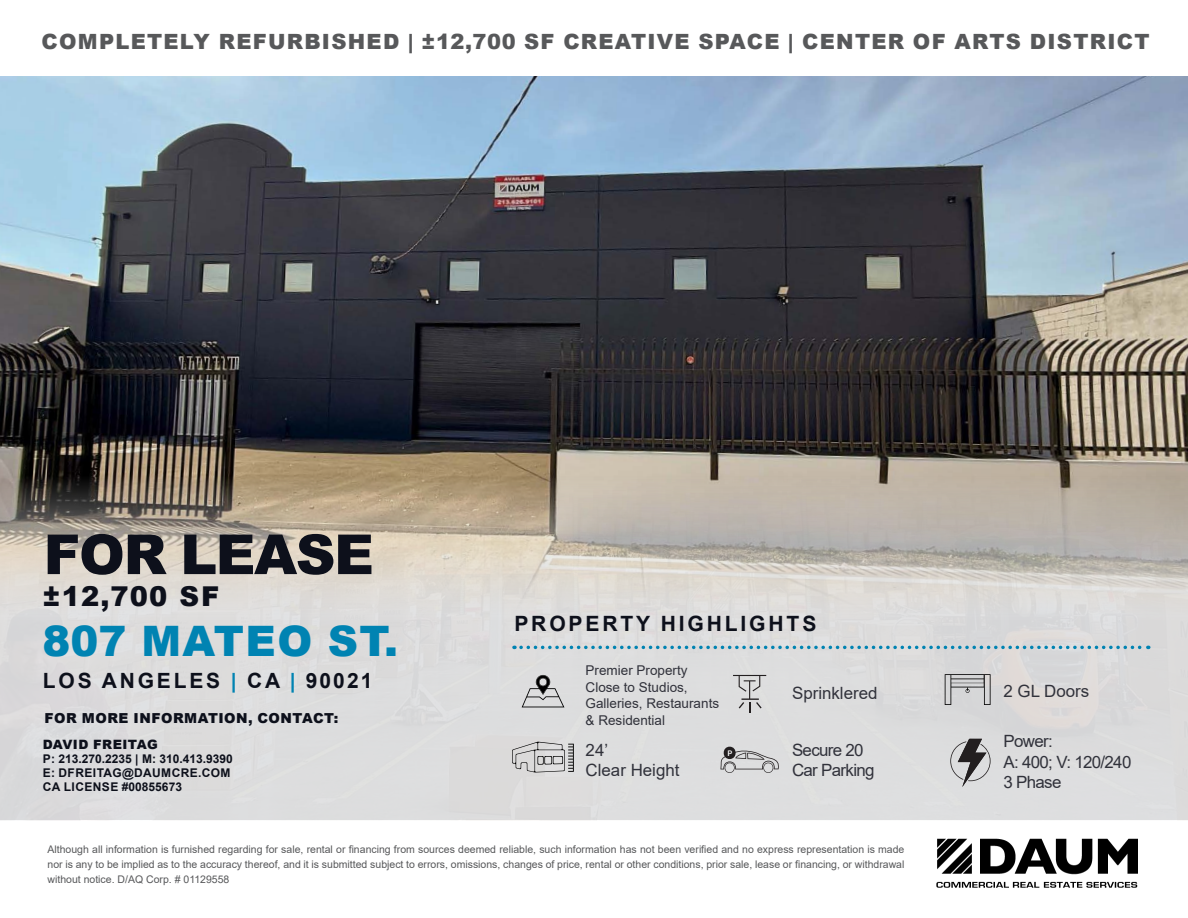
<style>
.page{position:relative;width:1188px;height:918px;background:#fff}
.page>*{position:absolute;margin:0;border:0;box-sizing:border-box;transform-origin:0 0}
.t1{font:900 55.2px "Arial";letter-spacing:-.025em;color:#0d101b}
.t2{font:900 42px "Arial";letter-spacing:.035em;color:#0083b2}
.t3{font:900 27.3px "Arial";letter-spacing:.04em;color:#0d101b}
.t4{font:700 21.15px "Arial";letter-spacing:.135em;color:#0d101b}
.t5{font:900 21px "Arial";letter-spacing:.06em;color:#57585a}
.t6{font:700 21px "Arial";letter-spacing:.135em;color:#0d101b}
.t7{font:16.95px/20.2px "Arial";letter-spacing:-.04em;color:#31323b}
.t8{font:16.95px "Arial";color:#31323b}
.t9{font:900 13.8px "Arial";letter-spacing:.035em;color:#0d101b}
.t10{font:13.5px/16.5px "Arial";color:#31323b}
.t11{font:900 12.9px "Arial";letter-spacing:.035em;color:#0d101b}
.t12{font:700 12px "Arial";color:#0d101b}
.t13{font:700 12px "Arial";letter-spacing:.035em;color:#0d101b}
.t14{font:10.5px/15px "Arial";color:#57585a;text-align:justify}
.t15{font:700 7.8px "Lato";color:#fff}
.s1{color:#0083b2}
</style>
<div class="page">
<img style="left:0;top:77px;width:1188px;height:347px">
<img style="left:0;top:424px;width:1188px;height:396px">
<img style="left:936px;top:838px;width:202px;height:50px">
<svg style="left:521px;top:646px;width:628px;height:3px;background:#80b6c9"></svg>
<svg style="left:512px;top:742px;width:62px;height:31px;background:#bbbaba"></svg>
<svg style="left:945px;top:674px;width:46px;height:31px"></svg>
<svg style="left:522px;top:675px;width:42px;height:32px"></svg>
<svg style="left:733px;top:675px;width:33px;height:38px"></svg>
<svg style="left:950px;top:739px;width:41px;height:48px;background:#a2a1a3"></svg>
<svg style="left:720px;top:747px;width:59px;height:26px;background:#b6b6b7"></svg>
<p class="t5" style="left:42px;top:26px;width:1109px">COMPLETELY REFURBISHED | ±12,700 SF CREATIVE SPACE | CENTER OF ARTS DISTRICT</p>
<p class="t1" style="left:44px;top:514px;width:332px">FOR LEASE</p>
<p class="t3" style="left:43px;top:576px;width:178px">±12,700 SF</p>
<p class="t2" style="left:43px;top:610px;width:357px">807 MATEO ST.</p>
<p class="t6" style="left:43px;top:666px;width:331px">LOS ANGELES <span class="s1">|</span> CA <span class="s1">|</span> 90021</p>
<p class="t9" style="left:45px;top:708px;width:295px">FOR MORE INFORMATION, CONTACT:</p>
<p class="t11" style="left:43px;top:735px;width:116px">DAVID FREITAG</p>
<p class="t12" style="left:43px;top:751px;width:192px">P: 213.270.2235 | M: 310.413.9390</p>
<p class="t13" style="left:43px;top:765px;width:189px">E: DFREITAG@DAUMCRE.COM</p>
<p class="t12" style="left:43px;top:779px;width:141px">CA LICENSE #00855673</p>
<p class="t4" style="left:514px;top:609px;width:304px">PROPERTY HIGHLIGHTS</p>
<p class="t10" style="left:586px;top:662px;width:135px">Premier Property<br>Close to Studios,<br>Galleries, Restaurants &amp; Residential</p>
<p class="t7" style="left:586px;top:740px;width:24px">24’</p>
<p class="t8" style="left:586px;top:758px;width:95px">Clear Height</p>
<p class="t15" style="left:728px;top:747px;width:6px">P</p>
<p class="t8" style="left:792px;top:681px;width:87px">Sprinklered</p>
<p class="t7" style="left:792px;top:740px;width:84px">Secure 20<br>Car Parking</p>
<p class="t14" style="left:48px;top:842px;width:858px">Although all information is furnished regarding for sale, rental or financing from sources deemed reliable, such information has not been verified and no express representation is made nor is any to be implied as to the accuracy thereof, and it is submitted subject to errors, omissions, changes of price, rental or other conditions, prior sale, lease or financing, or withdrawal without notice. D/AQ Corp. # 01129558</p>
<p class="t7" style="left:1004px;top:681px;width:87px">2 GL Doors</p>
<p class="t7" style="left:1004px;top:731px;width:51px">Power:</p>
<p class="t7" style="left:1004px;top:751px;width:129px">A: 400; V: 120/240</p>
<p class="t7" style="left:1004px;top:772px;width:59px">3 Phase</p>
</div>
